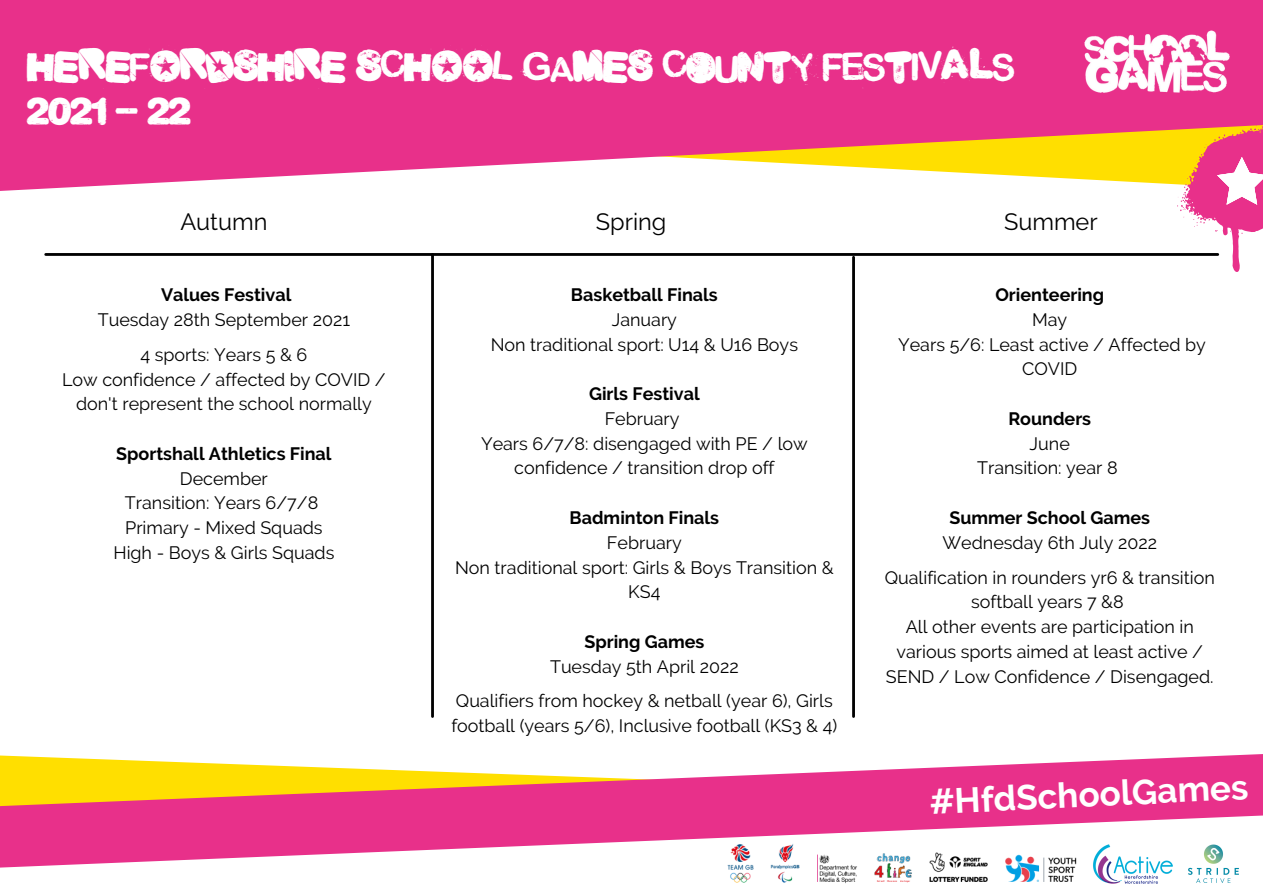
<style>
.page{position:relative;width:1263px;height:893px;background:#fff}
.page>*{position:absolute;margin:0;border:0;box-sizing:border-box;transform-origin:0 0}
.t1{font:43.2px/44.4px "Malgecito";color:#fff}
.t2{font:700 35.03px "Raleway";color:#fff}
.t3{font:23.55px "Raleway";color:#000}
.t4{font:17.92px/24.8px "Raleway";color:#000;text-align:center}
.t5{font:700 17.92px "Raleway";color:#000}
</style>
<div class="page">
<svg style="left:0;top:0;width:1263px;height:191px;background:#eb4f8c"></svg>
<svg style="left:0;top:754px;width:1263px;height:114px;fill:#e8308a"></svg>
<img style="left:727px;top:840px;width:351px;height:44px">
<img style="left:1088px;top:840px;width:89px;height:44px">
<img style="left:1177px;top:839px;width:72px;height:44px">
<svg style="left:1177px;top:123px;width:86px;height:149px"></svg>
<img style="left:1079px;top:24px;width:157px;height:74px">
<hr style="left:46px;top:253px;width:1172px;height:3px;background:#000">
<hr style="left:431px;top:254px;width:3px;height:462px;background:#000">
<hr style="left:852px;top:257px;width:3px;height:459px;background:#000">
<p class="t1" style="left:28px;top:43px;width:987px">HEREFORDSHIRE SCHOOL GAMES County Festivals<br>2021 - 22</p>
<p class="t3" style="left:180px;top:208px;width:89px">Autumn</p>
<p class="t3" style="left:596px;top:208px;width:72px">Spring</p>
<p class="t5" style="left:161px;top:284px;width:132px">Values Festival</p>
<p class="t4" style="left:98px;top:307px;width:254px">Tuesday 28th September 2021</p>
<p class="t4" style="left:140px;top:342px;width:168px">4 sports: Years 5 &amp; 6</p>
<p class="t4" style="left:62px;top:367px;width:325px">Low confidence / affected by COVID / don't represent the school normally</p>
<p class="t5" style="left:116px;top:443px;width:217px">Sportshall Athletics Final</p>
<p class="t4" style="left:180px;top:466px;width:90px">December</p>
<p class="t4" style="left:125px;top:490px;width:195px">Transition: Years 6/7/8</p>
<p class="t4" style="left:125px;top:515px;width:199px">Primary - Mixed Squads</p>
<p class="t4" style="left:113px;top:540px;width:222px">High - Boys &amp; Girls Squads</p>
<p class="t5" style="left:571px;top:284px;width:148px">Basketball Finals</p>
<p class="t4" style="left:612px;top:307px;width:67px">January</p>
<p class="t4" style="left:491px;top:332px;width:309px">Non traditional sport: U14 &amp; U16 Boys</p>
<p class="t5" style="left:589px;top:383px;width:112px">Girls Festival</p>
<p class="t4" style="left:605px;top:406px;width:76px">February</p>
<p class="t4" style="left:481px;top:431px;width:328px">Years 6/7/8: disengaged with PE / low confidence / transition drop off</p>
<p class="t5" style="left:570px;top:507px;width:151px">Badminton Finals</p>
<p class="t4" style="left:607px;top:530px;width:76px">February</p>
<p class="t4" style="left:455px;top:555px;width:380px">Non traditional sport: Girls &amp; Boys Transition &amp;<br>KS4</p>
<p class="t5" style="left:584px;top:631px;width:121px">Spring Games</p>
<p class="t4" style="left:550px;top:654px;width:190px">Tuesday 5th April 2022</p>
<p class="t4" style="left:451px;top:688px;width:388px;text-align:left">Qualifiers from hockey &amp; netball (year 6), Girls football (years 5/6), Inclusive football (KS3 &amp; 4)</p>
<p class="t3" style="left:1004px;top:208px;width:95px">Summer</p>
<p class="t5" style="left:995px;top:284px;width:110px">Orienteering</p>
<p class="t4" style="left:1032px;top:307px;width:37px">May</p>
<p class="t4" style="left:898px;top:332px;width:309px">Years 5/6: Least active / Affected by<br>COVID</p>
<p class="t5" style="left:1008px;top:408px;width:84px">Rounders</p>
<p class="t4" style="left:1029px;top:431px;width:42px">June</p>
<p class="t4" style="left:977px;top:456px;width:142px">Transition: year 8</p>
<p class="t5" style="left:949px;top:507px;width:202px">Summer School Games</p>
<p class="t4" style="left:942px;top:530px;width:216px">Wednesday 6th July 2022</p>
<p class="t4" style="left:885px;top:565px;width:331px">Qualification in rounders yr6 &amp; transition softball years 7 &amp;8</p>
<p class="t4" style="left:886px;top:614px;width:329px">All other events are participation in various sports aimed at least active /<br>SEND / Low Confidence / Disengaged.</p>
<p class="t2" style="left:928px;top:782px;width:321px;rotate:-3deg">#HfdSchoolGames</p>
</div>
